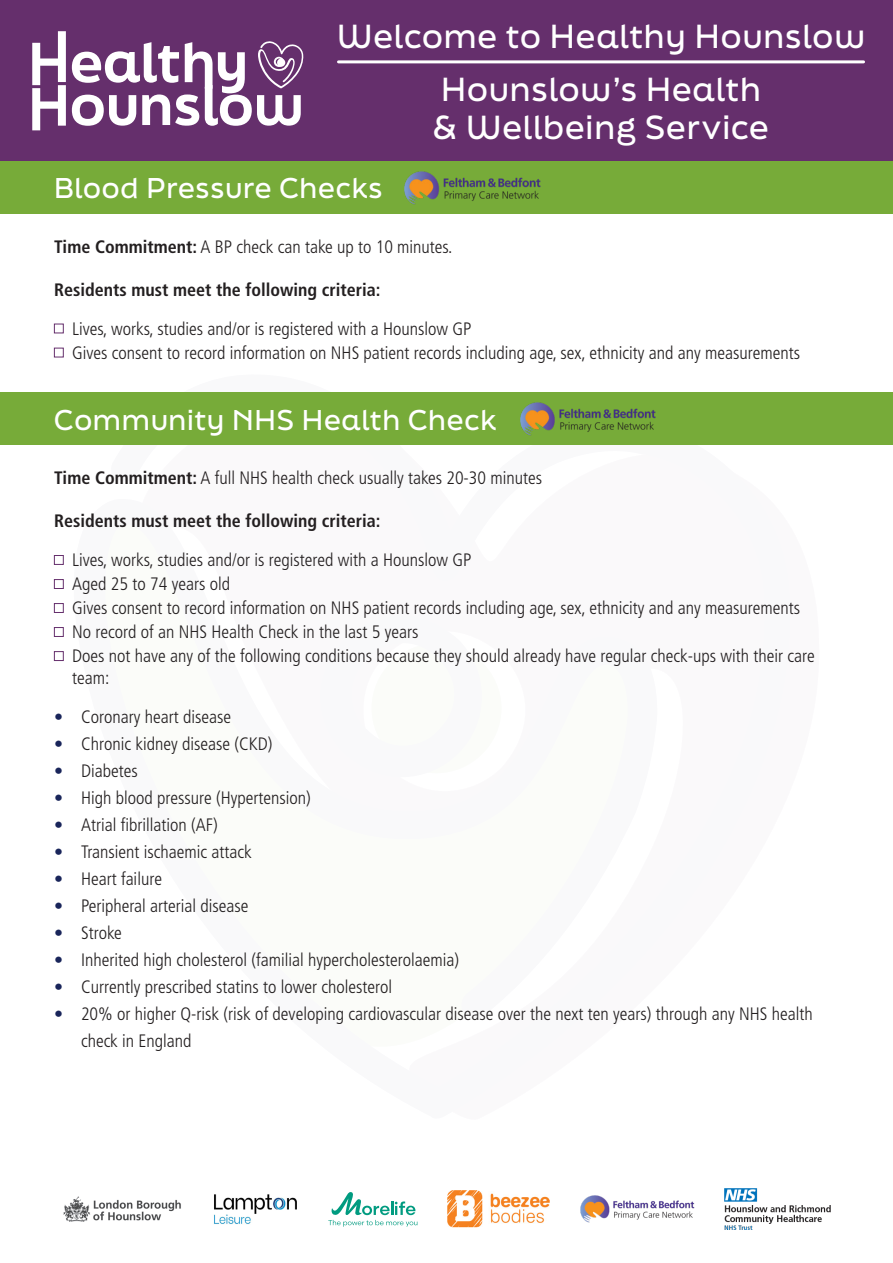
<style>
.page{position:relative;width:893px;height:1263px;background:#fff}
.page>*{position:absolute;margin:0;border:0;box-sizing:border-box;transform-origin:0 0}
.t1{font:500 31.5px "Final Six";letter-spacing:.03em;color:#fff}
.t2{font:500 27px "Final Six";letter-spacing:.03em;color:#fff}
.t3{font:300 condensed 18px/27px "Frutiger LT Pro";color:#231f20}
.t4{font:700 condensed 18px "Frutiger LT Pro";color:#231f20}
.s1{font-weight:700}
.s2{color:#19255a}
</style>
<div class="page">
<div style="left:371px;top:643px;width:131px;height:130px;background:#fbfcf9;border-radius:50%"></div>
<div style="left:0;top:0;width:893px;height:162px;background:#652f6c"></div>
<svg style="left:32px;top:31px;width:34px;height:99px"></svg>
<svg style="left:72px;top:41px;width:232px;height:85px"></svg>
<div style="left:0;top:162px;width:893px;height:52px;background:#77ab39"></div>
<div style="left:0;top:393px;width:893px;height:52px;background:#77ab39"></div>
<div style="left:54px;top:555px;width:10px;height:10px;border:1px solid #652f6c"></div>
<div style="left:54px;top:579px;width:10px;height:10px;border:1px solid #652f6c"></div>
<div style="left:54px;top:603px;width:10px;height:10px;border:1px solid #652f6c"></div>
<div style="left:54px;top:627px;width:10px;height:10px;border:1px solid #652f6c"></div>
<div style="left:54px;top:651px;width:10px;height:10px;border:1px solid #652f6c"></div>
<div style="left:54px;top:324px;width:10px;height:9px;border:1px solid #652f6c"></div>
<div style="left:54px;top:348px;width:10px;height:9px;border:1px solid #652f6c"></div>
<hr style="left:338px;top:60px;width:525px;height:3px;background:#fff">
<img style="left:724px;top:1188px;width:107px;height:41px">
<img style="left:214px;top:1194px;width:83px;height:30px">
<img style="left:63px;top:1196px;width:118px;height:26px">
<img style="left:447px;top:1190px;width:102px;height:38px">
<img style="left:580px;top:1195px;width:114px;height:28px">
<svg style="left:328px;top:1192px;width:89px;height:35px"></svg>
<img style="left:404px;top:171px;width:137px;height:34px">
<img style="left:520px;top:402px;width:136px;height:34px">
<p class="t1" style="left:337px;top:13px;width:530px">Welcome to Healthy Hounslow</p>
<p class="t1" style="left:441px;top:67px;width:321px">Hounslow’s Health</p>
<p class="t1" style="left:433px;top:104px;width:337px">&amp; Wellbeing Service</p>
<p class="t2" style="left:54px;top:169px;width:330px">Blood Pressure Checks</p>
<p class="t3" style="left:54px;top:233px;width:400px"><span class="s1">Time Commitment:</span> A BP check can take up to 10 minutes.</p>
<p class="t4" style="left:54px;top:279px;width:328px">Residents must meet the following criteria:</p>
<p class="t3" style="left:72px;top:315px;width:401px">Lives, works, studies and/or is registered with a Hounslow GP</p>
<p class="t3" style="left:72px;top:339px;width:730px">Gives consent to record information on NHS patient records including age, sex, ethnicity and any measurements</p>
<p class="t2" style="left:54px;top:400px;width:444px">Community NHS Health Check</p>
<p class="t3" style="left:54px;top:464px;width:490px"><span class="s1">Time Commitment:</span> A full NHS health check usually takes 20-30 minutes</p>
<p class="t4" style="left:54px;top:510px;width:328px">Residents must meet the following criteria:</p>
<p class="t3" style="left:72px;top:547px;width:401px">Lives, works, studies and/or is registered with a Hounslow GP</p>
<p class="t3" style="left:72px;top:571px;width:159px">Aged 25 to 74 years old</p>
<p class="t3" style="left:72px;top:595px;width:730px">Gives consent to record information on NHS patient records including age, sex, ethnicity and any measurements</p>
<p class="t3" style="left:72px;top:619px;width:348px">No record of an NHS Health Check in the last 5 years</p>
<p class="t3" style="left:72px;top:645px;width:744px;line-height:21.6px">Does not have any of the following conditions because they should already have regular check-ups with their care team:</p>
<p class="t3" style="left:54px;top:703px;width:179px"><span class="s2">•</span> Coronary heart disease</p>
<p class="t3" style="left:54px;top:730px;width:220px"><span class="s2">•</span> Chronic kidney disease (CKD)</p>
<p class="t3" style="left:54px;top:757px;width:85px"><span class="s2">•</span> Diabetes</p>
<p class="t3" style="left:54px;top:784px;width:258px"><span class="s2">•</span> High blood pressure (Hypertension)</p>
<p class="t3" style="left:54px;top:811px;width:165px"><span class="s2">•</span> Atrial fibrillation (AF)</p>
<p class="t3" style="left:54px;top:838px;width:199px"><span class="s2">•</span> Transient ischaemic attack</p>
<p class="t3" style="left:54px;top:865px;width:110px"><span class="s2">•</span> Heart failure</p>
<p class="t3" style="left:54px;top:892px;width:196px"><span class="s2">•</span> Peripheral arterial disease</p>
<p class="t3" style="left:54px;top:919px;width:69px"><span class="s2">•</span> Stroke</p>
<p class="t3" style="left:54px;top:946px;width:407px"><span class="s2">•</span> Inherited high cholesterol (familial hypercholesterolaemia)</p>
<p class="t3" style="left:54px;top:973px;width:340px"><span class="s2">•</span> Currently prescribed statins to lower cholesterol</p>
<p class="t3" style="left:81px;top:1000px;width:733px;text-indent:-27px"><span class="s2">•</span> 20% or higher Q-risk (risk of developing cardiovascular disease over the next ten years) through any NHS health check in England</p>
</div>
